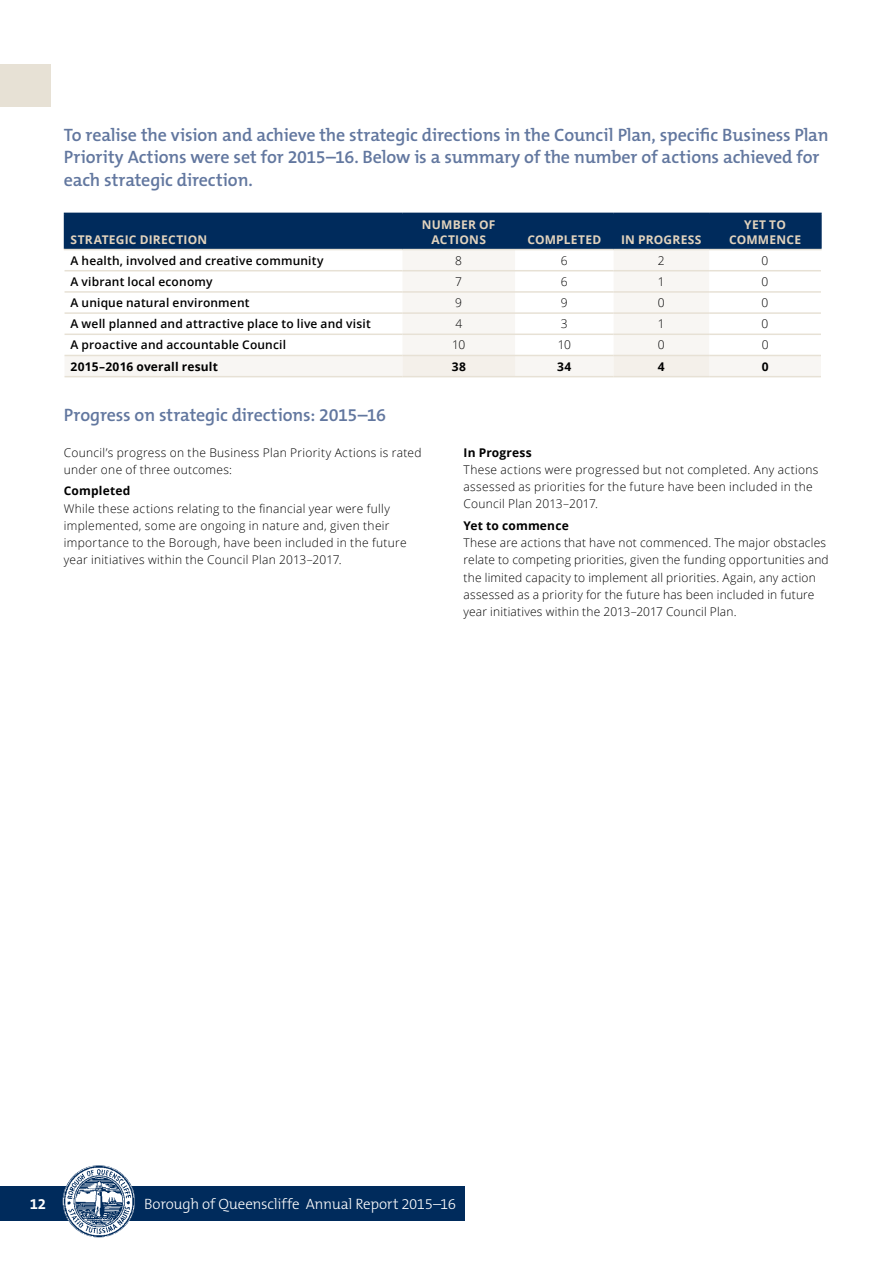
<style>
.page{position:relative;width:893px;height:1263px;background:#fff}
.page>*{position:absolute;margin:0;border:0;box-sizing:border-box;transform-origin:0 0}
.t1{font:600 18px/22.5px "The Mix B6";letter-spacing:-.01em;color:#62779f}
.t2{font:300 15px "The Mix B3";letter-spacing:-.02em;color:#fff}
.t3{font:700 15px "The Mix B7";color:#fff}
.t4{font:300 12px/17.2px "Open Sans";letter-spacing:.02em;color:#000}
.t5{font:600 12px "Open Sans";letter-spacing:.015em;color:#000}
.t6{font:700 12px/15px "Open Sans";letter-spacing:.02em;color:#e2d3bd;text-align:center}
.t7{font:700 12px "Open Sans";letter-spacing:.015em;color:#000}
</style>
<div class="page">
<div style="left:0;top:1186px;width:465px;height:34px;background:#002b5c"></div>
<img style="left:63px;top:1165px;width:72px;height:72px;border-radius:36px">
<div style="left:0;top:64px;width:51px;height:42px;background:#e7e1d5"></div>
<div style="left:65px;top:214px;width:755px;height:35px;background:#002b5c"></div>
<svg style="left:65px;top:250px;width:756px;height:126px"></svg>
<svg style="left:402px;top:356px;width:307px;height:20px"></svg>
<hr style="left:64px;top:213px;width:338px;height:1px;background:#002b5c">
<hr style="left:64px;top:214px;width:1px;height:35px;background:#002b5c">
<hr style="left:402px;top:213px;width:113px;height:1px;background:#002b5c">
<hr style="left:402px;top:214px;width:1px;height:35px;background:#002b5c">
<hr style="left:515px;top:213px;width:99px;height:1px;background:#002b5c">
<hr style="left:514px;top:214px;width:2px;height:35px;background:#002b5c">
<hr style="left:614px;top:213px;width:95px;height:1px;background:#002b5c">
<hr style="left:613px;top:214px;width:1px;height:35px;background:#002b5c">
<hr style="left:709px;top:213px;width:113px;height:1px;background:#002b5c">
<hr style="left:708px;top:214px;width:2px;height:35px;background:#002b5c">
<hr style="left:820px;top:214px;width:2px;height:35px;background:#002b5c">
<hr style="left:64px;top:249px;width:338px;height:1px;background:#e7e1d5">
<hr style="left:402px;top:249px;width:113px;height:1px;background:#e7e1d5">
<hr style="left:515px;top:249px;width:99px;height:1px;background:#e7e1d5">
<hr style="left:614px;top:249px;width:95px;height:1px;background:#e7e1d5">
<hr style="left:709px;top:249px;width:113px;height:1px;background:#e7e1d5">
<hr style="left:65px;top:270px;width:337px;height:1px;background:#e7e1d5">
<hr style="left:402px;top:270px;width:113px;height:1px;background:#e7e1d5">
<hr style="left:515px;top:270px;width:99px;height:1px;background:#e7e1d5">
<hr style="left:614px;top:270px;width:95px;height:1px;background:#e7e1d5">
<hr style="left:709px;top:270px;width:112px;height:1px;background:#e7e1d5">
<hr style="left:65px;top:312px;width:337px;height:2px;background:#e7e1d5">
<hr style="left:65px;top:334px;width:337px;height:1px;background:#e7e1d5">
<hr style="left:65px;top:355px;width:337px;height:1px;background:#e7e1d5">
<hr style="left:65px;top:376px;width:337px;height:1px;background:#e7e1d5">
<hr style="left:402px;top:334px;width:113px;height:1px;background:#e7e1d5">
<hr style="left:402px;top:355px;width:113px;height:1px;background:#e7e1d5">
<hr style="left:402px;top:376px;width:113px;height:1px;background:#e7e1d5">
<hr style="left:515px;top:312px;width:99px;height:2px;background:#e7e1d5">
<hr style="left:515px;top:334px;width:99px;height:1px;background:#e7e1d5">
<hr style="left:515px;top:355px;width:99px;height:1px;background:#e7e1d5">
<hr style="left:515px;top:376px;width:99px;height:1px;background:#e7e1d5">
<hr style="left:614px;top:334px;width:95px;height:1px;background:#e7e1d5">
<hr style="left:614px;top:355px;width:95px;height:1px;background:#e7e1d5">
<hr style="left:614px;top:376px;width:95px;height:1px;background:#e7e1d5">
<hr style="left:709px;top:312px;width:112px;height:2px;background:#e7e1d5">
<hr style="left:709px;top:334px;width:112px;height:1px;background:#e7e1d5">
<hr style="left:709px;top:355px;width:112px;height:1px;background:#e7e1d5">
<hr style="left:709px;top:376px;width:112px;height:1px;background:#e7e1d5">
<hr style="left:65px;top:291px;width:337px;height:2px;background:#e7e1d5">
<hr style="left:515px;top:291px;width:99px;height:2px;background:#e7e1d5">
<hr style="left:709px;top:291px;width:112px;height:2px;background:#e7e1d5">
<hr style="left:402px;top:291px;width:113px;height:2px;background:#e7e1d5">
<hr style="left:402px;top:312px;width:113px;height:2px;background:#e7e1d5">
<hr style="left:614px;top:291px;width:95px;height:2px;background:#e7e1d5">
<hr style="left:614px;top:312px;width:95px;height:2px;background:#e7e1d5">
<h1 class="t1" style="left:64px;top:124px;width:766px">To realise the vision and achieve the strategic directions in the Council Plan, specific Business Plan<br>Priority Actions were set for 2015–16. Below is a summary of the number of actions achieved for each strategic direction.</h1>
<p class="t6" style="left:71px;top:231px;width:138px">STRATEGIC DIRECTION</p>
<p class="t6" style="left:422px;top:216px;width:75px">NUMBER OF<br>ACTIONS</p>
<p class="t6" style="left:527px;top:231px;width:75px">COMPLETED</p>
<p class="t6" style="left:621px;top:231px;width:82px">IN PROGRESS</p>
<p class="t6" style="left:729px;top:216px;width:74px">YET TO<br>COMMENCE</p>
<p class="t5" style="left:71px;top:252px;width:254px">A health, involved and creative community</p>
<p class="t4" style="left:455px;top:251px;width:8px">8</p>
<p class="t4" style="left:561px;top:251px;width:8px">6</p>
<p class="t4" style="left:658px;top:251px;width:8px">2</p>
<p class="t4" style="left:762px;top:251px;width:8px">0</p>
<p class="t5" style="left:71px;top:273px;width:143px">A vibrant local economy</p>
<p class="t4" style="left:455px;top:273px;width:8px">7</p>
<p class="t4" style="left:561px;top:273px;width:8px">6</p>
<p class="t4" style="left:658px;top:273px;width:8px">1</p>
<p class="t4" style="left:762px;top:273px;width:8px">0</p>
<p class="t5" style="left:71px;top:294px;width:181px">A unique natural environment</p>
<p class="t4" style="left:455px;top:294px;width:8px">9</p>
<p class="t4" style="left:561px;top:294px;width:8px">9</p>
<p class="t4" style="left:658px;top:294px;width:8px">0</p>
<p class="t4" style="left:762px;top:294px;width:8px">0</p>
<p class="t5" style="left:71px;top:316px;width:302px">A well planned and attractive place to live and visit</p>
<p class="t4" style="left:455px;top:315px;width:8px">4</p>
<p class="t4" style="left:561px;top:315px;width:8px">3</p>
<p class="t4" style="left:658px;top:315px;width:8px">1</p>
<p class="t4" style="left:762px;top:315px;width:8px">0</p>
<p class="t5" style="left:71px;top:337px;width:217px">A proactive and accountable Council</p>
<p class="t4" style="left:452px;top:336px;width:15px">10</p>
<p class="t4" style="left:558px;top:336px;width:15px">10</p>
<p class="t4" style="left:658px;top:336px;width:8px">0</p>
<p class="t4" style="left:762px;top:336px;width:8px">0</p>
<p class="t7" style="left:71px;top:358px;width:149px">2015–2016 overall result</p>
<p class="t7" style="left:452px;top:358px;width:16px">38</p>
<p class="t7" style="left:557px;top:358px;width:16px">34</p>
<p class="t7" style="left:658px;top:358px;width:8px">4</p>
<p class="t7" style="left:762px;top:358px;width:8px">0</p>
<h1 class="t1" style="left:64px;top:405px;width:324px">Progress on strategic directions: 2015–16</h1>
<p class="t4" style="left:64px;top:443px;width:359px">Council’s progress on the Business Plan Priority Actions is rated under one of three outcomes:</p>
<p class="t7" style="left:64px;top:483px;width:68px">Completed</p>
<p class="t4" style="left:64px;top:499px;width:344px">While these actions relating to the financial year were fully implemented, some are ongoing in nature and, given their importance to the Borough, have been included in the future year initiatives within the Council Plan 2013–2017.</p>
<p class="t7" style="left:464px;top:444px;width:70px">In Progress</p>
<p class="t4" style="left:464px;top:461px;width:356px">These actions were progressed but not completed. Any actions assessed as priorities for the future have been included in the<br>Council Plan 2013–2017.</p>
<p class="t7" style="left:464px;top:517px;width:107px">Yet to commence</p>
<p class="t4" style="left:464px;top:534px;width:367px">These are actions that have not commenced. The major obstacles relate to competing priorities, given the funding opportunities and the limited capacity to implement all priorities. Again, any action assessed as a priority for the future has been included in future year initiatives within the 2013–2017 Council Plan.</p>
<p class="t3" style="left:30px;top:1195px;width:18px">12</p>
<p class="t2" style="left:144px;top:1195px;width:313px">Borough of Queenscliffe Annual Report 2015–16</p>
</div>
